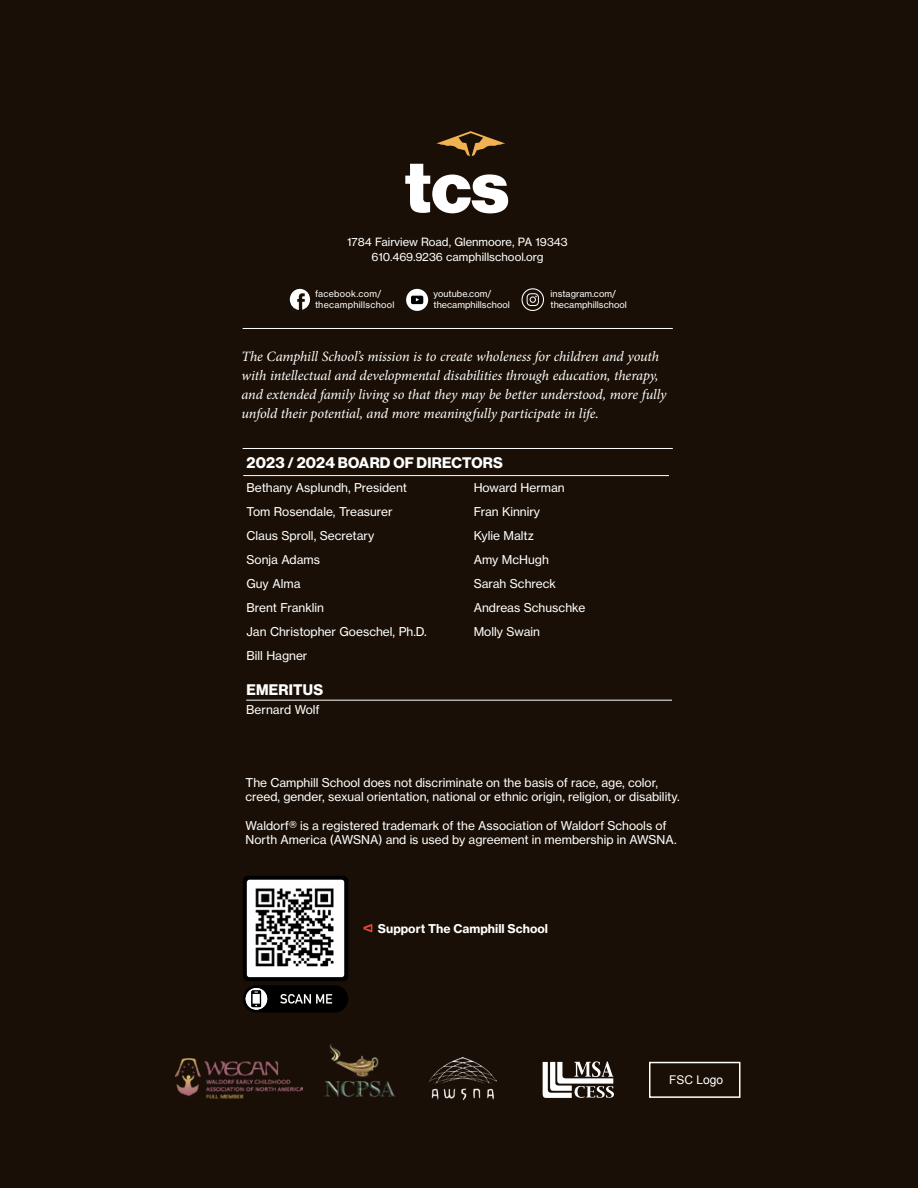
<style>
.page{position:relative;width:918px;height:1188px;background:#190f06}
.page>*{position:absolute;margin:0;border:0;box-sizing:border-box;transform-origin:0 0}
.t1{font:15px "N Haas Grotesk DS Pro 75 Bd";letter-spacing:.015em;color:#fff}
.t2{font:italic 14.25px/18.8px "Minion Pro";letter-spacing:-.01em;color:#fff}
.t3{font:12px/24px "N Haas Grotesk TX Pro 55 Rg";color:#fff}
.t4{font:12px "N Haas Grotesk TX Pro 75 Bd";color:#fff}
.t5{font:12px "Arial";color:#fff}
.t6{font:11.25px/15px "N Haas Grotesk TX Pro 55 Rg";color:#fff;text-align:center}
.t7{font:9px/10.8px "N Haas Grotesk TX Pro 55 Rg";letter-spacing:.005em;color:#fff}
.t8{font:9px/10.8px "N Haas Grotesk TX Pro 55 Rg";letter-spacing:.03em;color:#fff}
</style>
<div class="page">
<hr style="left:243px;top:448px;width:430px;height:1px;background:#fff">
<hr style="left:243px;top:328px;width:430px;height:1px;background:#fff">
<img style="left:428px;top:1057px;width:69px;height:42px">
<img style="left:542px;top:1061px;width:72px;height:37px">
<div style="left:649px;top:1062px;width:91px;height:36px;border:2px solid #fff"></div>
<img style="left:324px;top:1042px;width:72px;height:56px">
<hr style="left:243px;top:475px;width:426px;height:1px;background:#fff">
<hr style="left:246px;top:700px;width:426px;height:1px;background:#fff">
<img style="left:176px;top:1048px;width:127px;height:63px">
<svg style="left:436px;top:131px;width:69px;height:25px;background:#563d1b"></svg>
<svg style="left:405px;top:164px;width:103px;height:49px"></svg>
<svg style="left:243px;top:876px;width:105px;height:136px"></svg>
<svg style="left:363px;top:924px;width:9px;height:8px"></svg>
<svg style="left:290px;top:289px;width:20px;height:21px"></svg>
<svg style="left:406px;top:289px;width:22px;height:22px"></svg>
<svg style="left:411px;top:296px;width:12px;height:8px"></svg>
<svg style="left:522px;top:288px;width:22px;height:23px"></svg>
<p class="t6" style="left:347px;top:234px;width:222px">1784 Fairview Road, Glenmoore, PA 19343<br>610.469.9236 camphillschool.org</p>
<p class="t8" style="left:315px;top:288px;width:81px">facebook.com/ thecamphillschool</p>
<p class="t7" style="left:434px;top:288px;width:78px">youtube.com/ thecamphillschool</p>
<p class="t7" style="left:551px;top:288px;width:78px">instagram.com/ thecamphillschool</p>
<p class="t2" style="left:242px;top:347px;width:426px">The Camphill School’s mission is to create wholeness for children and youth with intellectual and developmental disabilities through education, therapy, and extended family living so that they may be better understood, more fully unfold their potential, and more meaningfully participate in life.</p>
<p class="t1" style="left:247px;top:454px;width:258px">2023 / 2024 BOARD OF DIRECTORS</p>
<p class="t3" style="left:246px;top:476px;width:182px">Bethany Asplundh, President<br>Tom Rosendale, Treasurer<br>Claus Sproll, Secretary<br>Sonja Adams<br>Guy Alma<br>Brent Franklin<br>Jan Christopher Goeschel, Ph.D.<br>Bill Hagner</p>
<p class="t3" style="left:474px;top:476px;width:113px">Howard Herman<br>Fran Kinniry<br>Kylie Maltz<br>Amy McHugh<br>Sarah Schreck<br>Andreas Schuschke<br>Molly Swain</p>
<p class="t1" style="left:246px;top:681px;width:78px">EMERITUS</p>
<p class="t3" style="left:246px;top:698px;width:75px">Bernard Wolf</p>
<p class="t3" style="left:246px;top:775px;width:436px;line-height:14.4px">The Camphill School does not discriminate on the basis of race, age, color, creed, gender, sexual orientation, national or ethnic origin, religion, or disability.</p>
<p class="t3" style="left:246px;top:818px;width:433px;line-height:14.4px">Waldorf® is a registered trademark of the Association of Waldorf Schools of<br>North America (AWSNA) and is used by agreement in membership in AWSNA.</p>
<p class="t4" style="left:378px;top:921px;width:172px">Support The Camphill School</p>
<p class="t5" style="left:669px;top:1072px;width:56px">FSC Logo</p>
</div>
